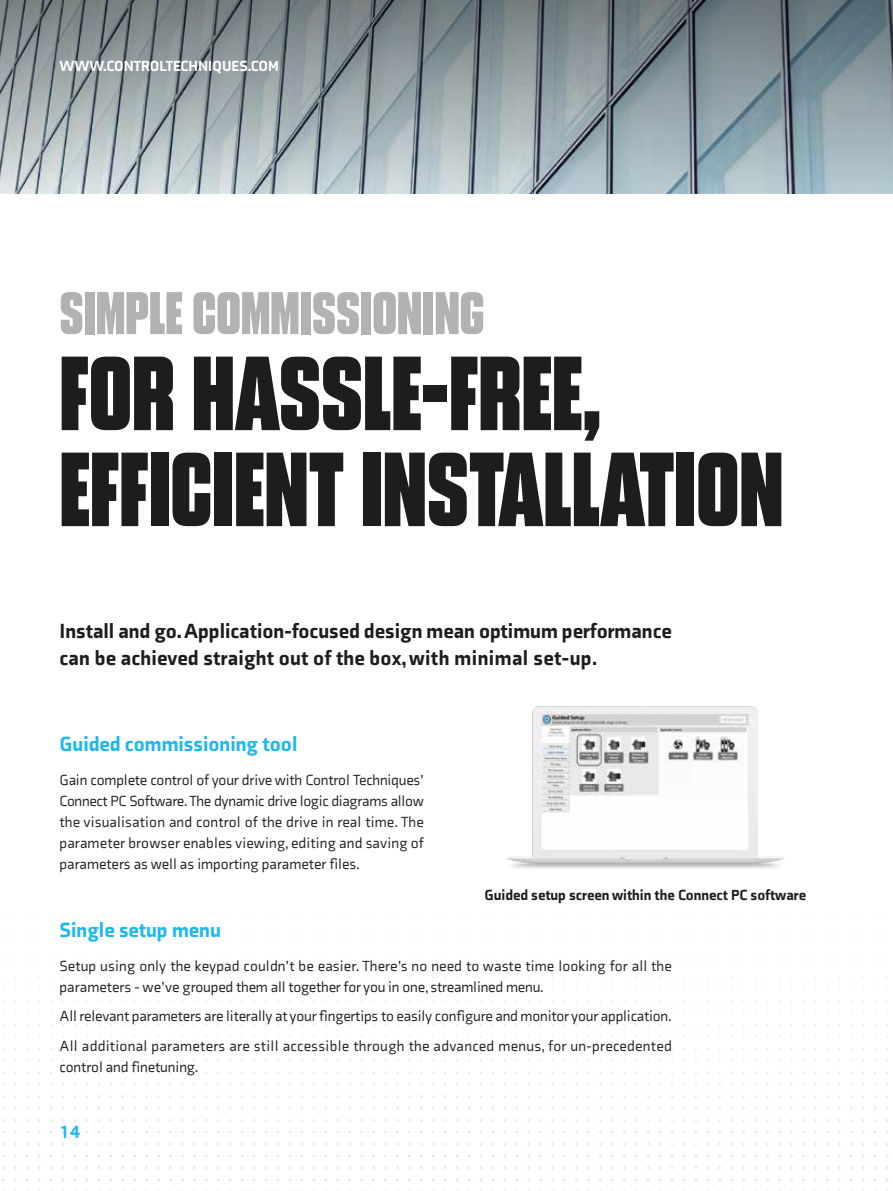
<style>
.page{position:relative;width:893px;height:1191px;background:#fff}
.page>*{position:absolute;margin:0;border:0;box-sizing:border-box;transform-origin:0 0}
.t1{font:105px/96px "Blunt Con";color:#1d1d1b}
.t2{font:60px "Blunt Con";color:#b3b2b2}
.t3{font:900 21px/27px "Axia";color:#1d1d1b}
.t4{font:900 21px "Axia";color:#1db8ed}
.t5{font:900 18px "Axia";color:#1db8ed}
.t6{font:15px/21px "Axia";color:#1d1d1b}
.t7{font:900 15px "Axia";color:#1d1d1b}
.t8{font:900 15px "Axia";color:#fff}
</style>
<div class="page">
<svg style="left:0;top:0;width:893px;height:194px;background:#8f9ba1"></svg>
<img style="left:506px;top:706px;width:278px;height:162px">
<p class="t8" style="left:60px;top:56px;width:221px">WWW.CONTROLTECHNIQUES.COM</p>
<h2 class="t2" style="left:60px;top:286px;width:426px">SIMPLE COMMISSIONING</h2>
<h1 class="t1" style="left:60px;top:346px;width:725px">FOR HASSLE-FREE,<br>EFFICIENT INSTALLATION</h1>
<h3 class="t3" style="left:60px;top:617px;width:614px">Install and go. Application-focused design mean optimum performance can be achieved straight out of the box, with minimal set-up.</h3>
<h3 class="t4" style="left:60px;top:730px;width:239px">Guided commissioning tool</h3>
<p class="t6" style="left:60px;top:769px;width:366px;text-align:justify">Gain complete control of your drive with Control Techniques’ Connect PC Software. The dynamic drive logic diagrams allow the visualisation and control of the drive in real time. The parameter browser enables viewing, editing and saving of parameters as well as importing parameter files.</p>
<p class="t7" style="left:484px;top:885px;width:323px">Guided setup screen within the Connect PC software</p>
<h3 class="t4" style="left:60px;top:917px;width:163px">Single setup menu</h3>
<p class="t6" style="left:60px;top:955px;width:614px">Setup using only the keypad couldn’t be easier. There’s no need to waste time looking for all the parameters - we’ve grouped them all together for you in one, streamlined menu.</p>
<p class="t6" style="left:60px;top:1001px;width:614px;line-height:29.5px">All relevant parameters are literally at your fingertips to easily configure and monitor your application.<br>All additional parameters are still accessible through the advanced menus, for un-precedented</p>
<p class="t6" style="left:60px;top:1056px;width:141px">control and finetuning.</p>
<p class="t5" style="left:60px;top:1121px;width:22px">14</p>
</div>
